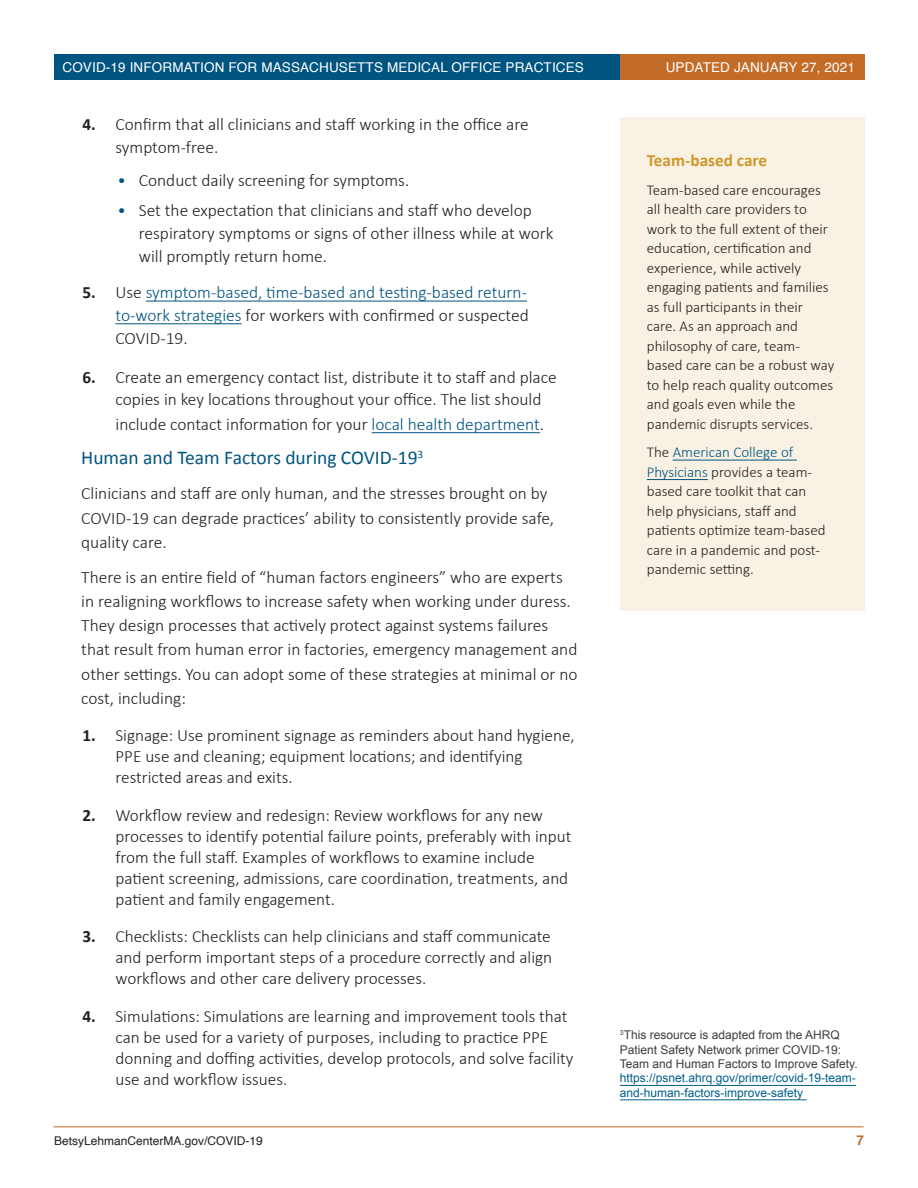
<style>
.page{position:relative;width:918px;height:1188px;background:#fff}
.page>*{position:absolute;margin:0;border:0;box-sizing:border-box;transform-origin:0 0}
.BODY_BELOW_MAIN_NUMB{font:19.5px "Calibri";color:#005480}
.BODY_BELOW_MAIN_NUMB-2{font:300 17.4px/24.3px "Calibri";color:#231f20}
.t1{font:300 17.4px/22.8px "Calibri";color:#005480;text-align:justify}
.t2{font:300 17.25px/21px "Calibri";color:#231f20}
.Gold_title{font:700 17.25px "Calibri";color:#cd972b}
.Sidebar_text{font:300 15px/19.5px "Calibri";color:#231f20}
.t3{font:13.5px "Helvetica";letter-spacing:.01em;color:#fff}
.t4{font:700 13.5px "Helvetica";color:#c26c28}
.t5{font:12px/14.4px "Arial";color:#3e3e3f}
.t6{font:12px "Helvetica";color:#231f20}
.s1{font-weight:700;font-size:17.25px}
.s2{font-size:17.25px;color:#005480}
.s3{font-weight:700;font-size:17.25px;color:#231f20}
.s4{color:#231f20}
.s5{color:#005480}
.s6{font-weight:700}
.s7{color:#005f8a}
</style>
<div class="page">
<div style="left:54px;top:54px;width:589px;height:26px;background:#005480"></div>
<div style="left:620px;top:54px;width:244px;height:26px;background:#c26c28"></div>
<hr style="left:54px;top:1126px;width:810px;height:1px;background:#c26c28">
<hr style="left:146px;top:301px;width:381px;height:1px;background:#005480">
<hr style="left:116px;top:323px;width:126px;height:1px;background:#005480">
<hr style="left:372px;top:432px;width:168px;height:1px;background:#005480">
<div style="left:620px;top:117px;width:244px;height:493px;background:#f9f1e3"></div>
<hr style="left:673px;top:460px;width:124px;height:1px;background:#005480">
<hr style="left:647px;top:479px;width:61px;height:1px;background:#005480">
<hr style="left:620px;top:1085px;width:236px;height:1px;background:#005f8a">
<hr style="left:620px;top:1099px;width:187px;height:1px;background:#005f8a">
<p class="t3" style="left:62px;top:57px;width:523px">COVID-19 INFORMATION FOR MASSACHUSETTS MEDICAL OFFICE PRACTICES</p>
<p class="t3" style="left:666px;top:57px;width:191px">UPDATED JANUARY 27, 2021</p>
<p class="BODY_BELOW_MAIN_NUMB-2" style="left:116px;top:113px;width:415px;line-height:22.8px;text-indent:-33px"><span class="s1">4.</span> Confirm that all clinicians and staff working in the office are symptom-free.</p>
<p class="BODY_BELOW_MAIN_NUMB-2" style="left:118px;top:168px;width:293px"><span class="s2">•</span> Conduct daily screening for symptoms.</p>
<p class="BODY_BELOW_MAIN_NUMB-2" style="left:139px;top:199px;width:416px;line-height:22.8px;text-indent:-21px"><span class="s2">•</span> Set the expectation that clinicians and staff who develop respiratory symptoms or signs of other illness while at work will promptly return home.</p>
<p class="t1" style="left:116px;top:281px;width:415px;text-indent:-33px"><span class="s3">5.</span> <span class="s4">Use</span> symptom-based, time-based and testing-based return&shy;to-work strategies <span class="s4">for workers with confirmed or suspected COVID-19.</span></p>
<p class="BODY_BELOW_MAIN_NUMB-2" style="left:116px;top:365px;width:443px;line-height:23.5px;text-indent:-33px"><span class="s1">6.</span> Create an emergency contact list, distribute it to staff and place copies in key locations throughout your office. The list should include contact information for your <span class="s5">local health department</span>.</p>
<p class="BODY_BELOW_MAIN_NUMB" style="left:81px;top:444px;width:344px">Human and Team Factors during COVID-19<sup>3</sup></p>
<p class="BODY_BELOW_MAIN_NUMB-2" style="left:81px;top:481px;width:474px">Clinicians and staff are only human, and the stresses brought on by<br>COVID-19 can degrade practices’ ability to consistently provide safe, quality care.</p>
<p class="BODY_BELOW_MAIN_NUMB-2" style="left:81px;top:565px;width:498px">There is an entire field of “human factors engineers” who are experts in realigning workflows to increase safety when working under duress.<br>They design processes that actively protect against systems failures that result from human error in factories, emergency management and other settings. You can adopt some of these strategies at minimal or no cost, including:</p>
<p class="t2" style="left:116px;top:725px;width:461px;text-indent:-33px"><span class="s6">1.</span> Signage: Use prominent signage as reminders about hand hygiene,<br>PPE use and cleaning; equipment locations; and identifying restricted areas and exits.</p>
<p class="t2" style="left:116px;top:805px;width:457px;text-indent:-33px"><span class="s6">2.</span> Workflow review and redesign: Review workflows for any new processes to identify potential failure points, preferably with input from the full staff. Examples of workflows to examine include patient screening, admissions, care coordination, treatments, and patient and family engagement.</p>
<p class="t2" style="left:116px;top:926px;width:438px;text-align:justify;text-indent:-33px"><span class="s6">3.</span> Checklists: Checklists can help clinicians and staff communicate and perform important steps of a procedure correctly and align workflows and other care delivery processes.</p>
<p class="t2" style="left:116px;top:1006px;width:460px;text-indent:-33px"><span class="s6">4.</span> Simulations: Simulations are learning and improvement tools that can be used for a variety of purposes, including to practice PPE donning and doffing activities, develop protocols, and solve facility use and workflow issues.</p>
<p class="Gold_title" style="left:647px;top:148px;width:122px">Team-based care</p>
<p class="Sidebar_text" style="left:647px;top:180px;width:189px">Team-based care encourages all health care providers to work to the full extent of their education, certification and experience, while actively engaging patients and families as full participants in their care. As an approach and philosophy of care, team&shy;based care can be a robust way to help reach quality outcomes and goals even while the pandemic disrupts services.</p>
<p class="Sidebar_text" style="left:647px;top:442px;width:180px">The <span class="s5">American College of<br>Physicians</span> provides a team&shy;based care toolkit that can help physicians, staff and patients optimize team-based care in a pandemic and post&shy;pandemic setting.</p>
<p class="t5" style="left:620px;top:1028px;width:239px"><sup>3</sup>This resource is adapted from the AHRQ Patient Safety Network primer COVID-19:<br>Team and Human Factors to Improve Safety. <span class="s7">https://psnet.ahrq.gov/primer/covid-19-team&shy;and-human-factors-improve-safety</span></p>
<p class="t6" style="left:54px;top:1132px;width:210px">BetsyLehmanCenterMA.gov/COVID-19</p>
<p class="t4" style="left:856px;top:1130px;width:9px">7</p>
</div>
